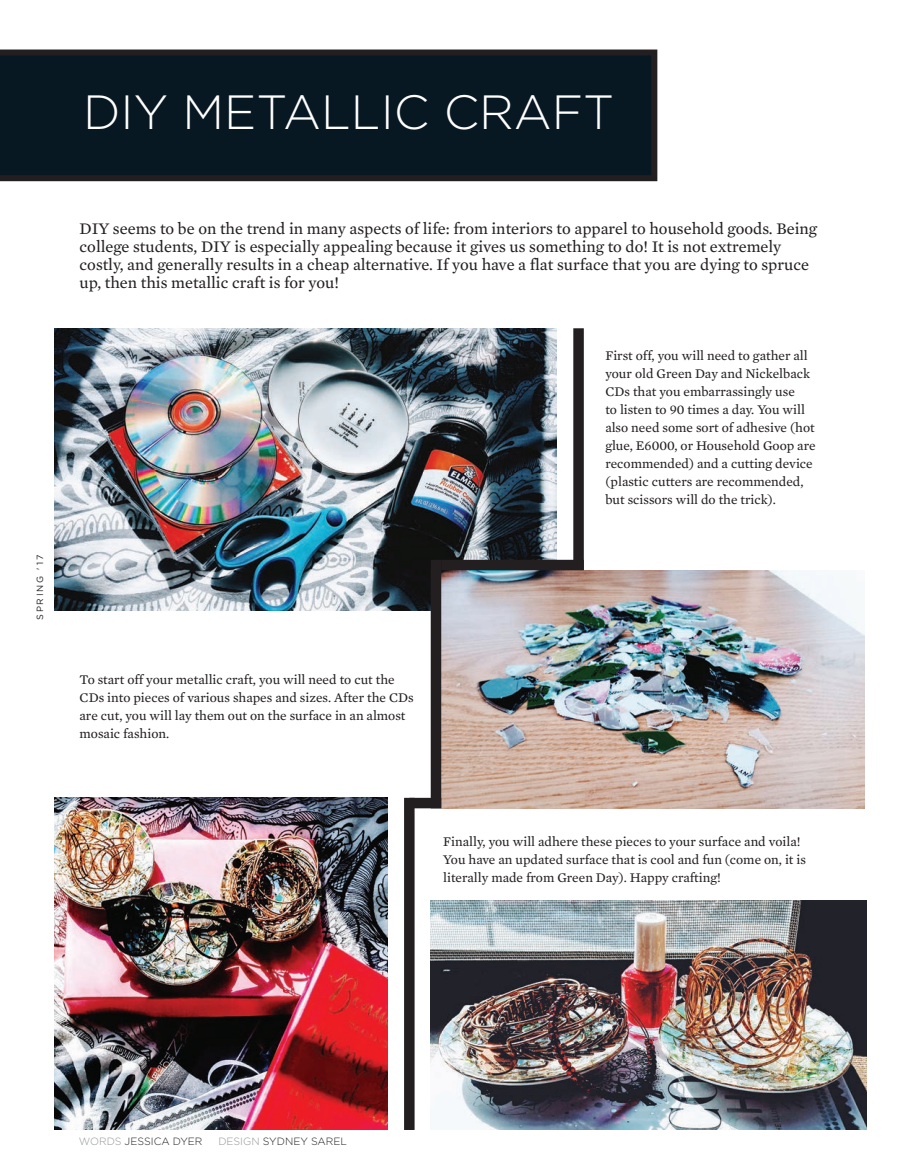
<style>
.page{position:relative;width:905px;height:1175px;background:#fff}
.page>*{position:absolute;margin:0;border:0;box-sizing:border-box;transform-origin:0 0}
.t1{font:300 48px "Gotham";color:#fff}
.t2{font:16.5px/18px "Mercury Text G2";color:#231f20}
.t3{font:13.5px/18px "Mercury Text G2";color:#231f20}
.t4{font:300 10.5px "Gotham";color:#231f20}
.t5{font:9px "Gotham";letter-spacing:.2em;color:#231f20}
.s1{color:#939598}
</style>
<div class="page">
<svg style="left:0;top:49px;width:657px;height:132px;background:#0a1922"></svg>
<img style="left:54px;top:328px;width:502px;height:283px">
<div style="left:573px;top:328px;width:11px;height:242px;background:#231f20"></div>
<img style="left:441px;top:570px;width:423px;height:238px">
<div style="left:441px;top:560px;width:143px;height:10px;background:#231f20"></div>
<div style="left:430px;top:560px;width:11px;height:248px;background:#231f20"></div>
<img style="left:55px;top:797px;width:333px;height:333px">
<div style="left:404px;top:797px;width:10px;height:333px;background:#231f20"></div>
<div style="left:409px;top:797px;width:32px;height:11px;background:#231f20"></div>
<img style="left:430px;top:901px;width:436px;height:229px">
<p class="t1" style="left:83px;top:81px;width:533px">DIY METALLIC CRAFT</p>
<p class="t5" style="left:34px;top:620px;width:66px;rotate:-90deg">SPRING '17</p>
<p class="t2" style="left:80px;top:220px;width:739px">DIY seems to be on the trend in many aspects of life: from interiors to apparel to household goods. Being college students, DIY is especially appealing because it gives us something to do! It is not extremely costly, and generally results in a cheap alternative. If you have a flat surface that you are dying to spruce up, then this metallic craft is for you!</p>
<p class="t3" style="left:80px;top:671px;width:336px">To start off your metallic craft, you will need to cut the CDs into pieces of various shapes and sizes. After the CDs are cut, you will lay them out on the surface in an almost mosaic fashion.</p>
<p class="t3" style="left:605px;top:347px;width:212px">First off, you will need to gather all your old Green Day and Nickelback CDs that you embarrassingly use<br>to listen to 90 times a day. You will also need some sort of adhesive (hot glue, E6000, or Household Goop are recommended) and a cutting device (plastic cutters are recommended, but scissors will do the trick).</p>
<p class="t3" style="left:443px;top:833px;width:364px">Finally, you will adhere these pieces to your surface and voila!<br>You have an updated surface that is cool and fun (come on, it is literally made from Green Day). Happy crafting!</p>
<p class="t4" style="left:79px;top:1134px;width:125px"><span class="s1">WORDS</span> JESSICA DYER</p>
<p class="t4" style="left:218px;top:1134px;width:130px"><span class="s1">DESIGN</span> SYDNEY SAREL</p>
</div>
